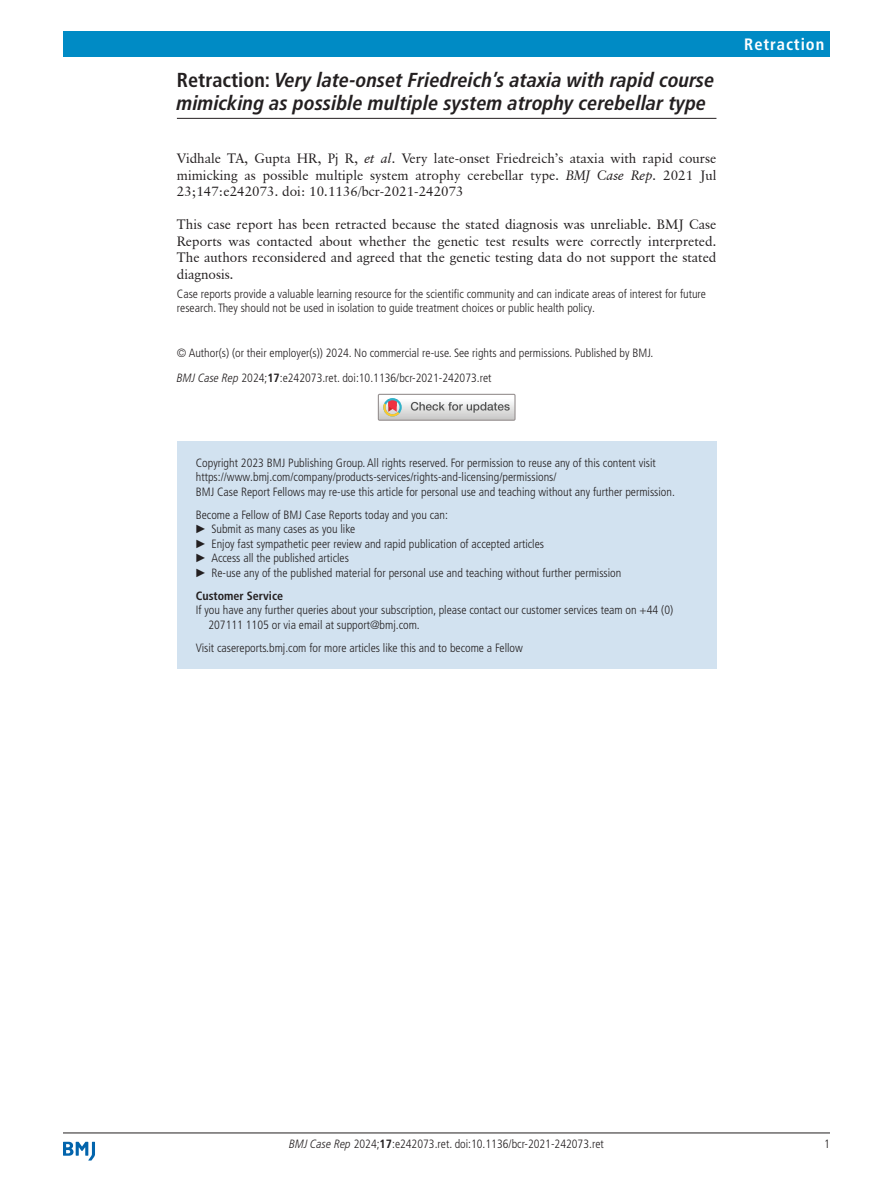
<style>
.page{position:relative;width:893px;height:1191px;background:#fff}
.page>*{position:absolute;margin:0;border:0;box-sizing:border-box;transform-origin:0 0}
.t1{font:italic 700 condensed 20.25px/23.2px "Frutiger LT Pro";color:#231f20}
.t2{font:700 condensed 16.5px "Frutiger LT Std";letter-spacing:.055em;color:#fff}
.t3{font:13.5px/16.5px "Classical Garamond BT";color:#231f20;text-align:justify}
.t4{font:300 condensed 12px/14.4px "Frutiger LT Pro";color:#231f20}
.t5{font:700 condensed 12px "Frutiger LT Pro";color:#231f20}
.s1{font-style:normal}
.s2{font-style:italic}
.s3{font-weight:700}
.s4{font-family:"Arial";font-weight:400;font-stretch:normal}
</style>
<div class="page">
<hr style="left:63px;top:1132px;width:767px;height:1px;background:#231f20">
<svg style="left:63px;top:1141px;width:32px;height:19px"></svg>
<hr style="left:177px;top:118px;width:539px;height:1px;background:#231f20">
<div style="left:378px;top:394px;width:138px;height:27px;border:1px solid #969090"></div>
<svg style="left:378px;top:394px;width:137px;height:26px"></svg>
<div style="left:63px;top:31px;width:767px;height:25px;background:#008bc5"></div>
<div style="left:177px;top:441px;width:539px;height:228px;background:#d2e2f0"></div>
<h1 class="t1" style="left:177px;top:69px;width:539px"><span class="s1">Retraction:</span> Very late-onset Friedreich’s ataxia with rapid course mimicking as possible multiple system atrophy cerebellar type</h1>
<p class="t3" style="left:177px;top:150px;width:541px">Vidhale TA, Gupta HR, Pj R, <span class="s2">et al</span>. Very late-onset Friedreich’s ataxia with rapid course mimicking as possible multiple system atrophy cerebellar type. <span class="s2">BMJ Case Rep</span>. 2021 Jul 23;147:e242073. doi: 10.1136/bcr-2021-242073</p>
<p class="t3" style="left:177px;top:216px;width:541px">This case report has been retracted because the stated diagnosis was unreliable. BMJ Case Reports was contacted about whether the genetic test results were correctly interpreted.<br>The authors reconsidered and agreed that the genetic testing data do not support the stated diagnosis.</p>
<p class="t4" style="left:177px;top:287px;width:531px;line-height:13.5px">Case reports provide a valuable learning resource for the scientific community and can indicate areas of interest for future research. They should not be used in isolation to guide treatment choices or public health policy.</p>
<p class="t4" style="left:177px;top:340px;width:478px;line-height:25.5px">© Author(s) (or their employer(s)) 2024. No commercial re-use. See rights and permissions. Published by BMJ.<br><span class="s2">BMJ Case Rep</span> 2024;<span class="s3">17</span>:e242073.ret. doi:10.1136/bcr-2021-242073.ret</p>
<p class="t4" style="left:196px;top:455px;width:481px">Copyright 2023 BMJ Publishing Group. All rights reserved. For permission to reuse any of this content visit https://www.bmj.com/company/products-services/rights-and-licensing/permissions/<br>BMJ Case Report Fellows may re-use this article for personal use and teaching without any further permission.</p>
<p class="t4" style="left:195px;top:508px;width:428px">Become a Fellow of BMJ Case Reports today and you can:<br><span class="s4">►</span> Submit as many cases as you like<br><span class="s4">►</span> Enjoy fast sympathetic peer review and rapid publication of accepted articles<br><span class="s4">►</span> Access all the published articles<br><span class="s4">►</span> Re-use any of the published material for personal use and teaching without further permission</p>
<p class="t5" style="left:196px;top:589px;width:89px">Customer Service</p>
<p class="t4" style="left:208px;top:603px;width:466px;text-indent:-13px">If you have any further queries about your subscription, please contact our customer services team on +44 (0)<br>207111 1105 or via email at support@bmj.com.</p>
<p class="t4" style="left:196px;top:641px;width:329px">Visit casereports.bmj.com for more articles like this and to become a Fellow</p>
<h2 class="t2" style="left:744px;top:34px;width:81px">Retraction</h2>
<p class="t4" style="left:289px;top:1136px;width:316px"><span class="s2">BMJ Case Rep</span> 2024;<span class="s3">17</span>:e242073.ret. doi:10.1136/bcr-2021-242073.ret</p>
<p class="t4" style="left:824px;top:1136px;width:7px">1</p>
</div>
